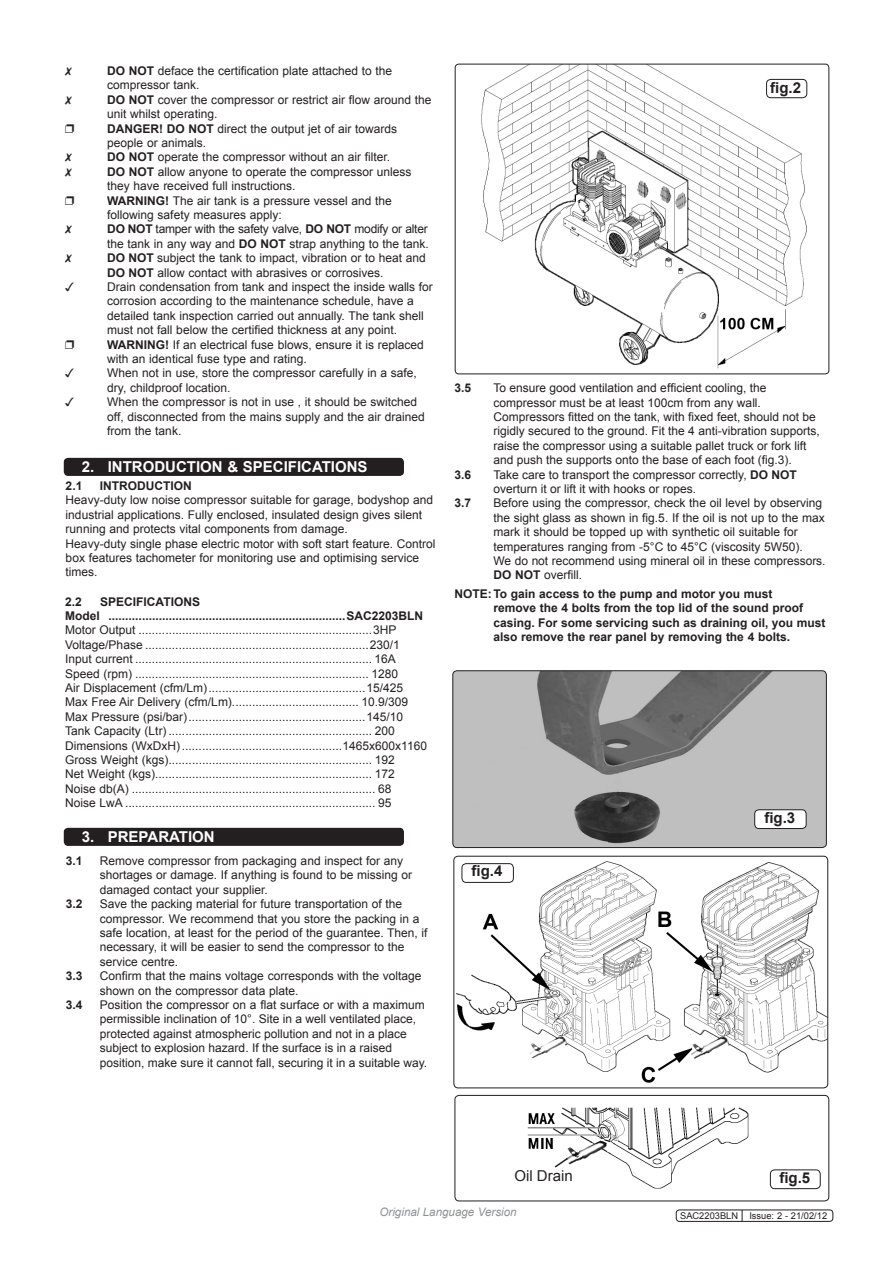
<style>
.page{position:relative;width:893px;height:1263px;background:#fff}
.page>*{position:absolute;margin:0;border:0;box-sizing:border-box;transform-origin:0 0}
.Chapter_Header{font:700 15px "Arial";color:#fff}
.t1{font:700 15px "Arial";color:#231f20}
.t2{font:15px "Arial";color:#231f20}
.t3{font:12px/14.4px "Arial";color:#231f20}
.Text_Header{font:700 12px/14.4px "Arial";color:#231f20}
.t4{font:12px "Monotype Sorts";color:#231f20}
.t5{font:italic 11.7px "Arial";color:#8f9194}
.t6{font:9.3px "Arial";color:#231f20}
.s1{font-weight:700}
</style>
<div class="page">
<div style="left:676px;top:1209px;width:157px;height:13px;border:1px solid #231f20;border-radius:3px"></div>
<div style="left:64px;top:458px;width:340px;height:18px;background:#231f20;border-radius:4px"></div>
<div style="left:64px;top:828px;width:340px;height:18px;background:#231f20;border-radius:4px"></div>
<img style="left:455px;top:64px;width:374px;height:305px">
<div style="left:455px;top:64px;width:374px;height:310px;border:1px solid #231f20;border-radius:4px"></div>
<div style="left:767px;top:79px;width:40px;height:19px;background:#fff;border-radius:4px"></div>
<div style="left:766px;top:79px;width:41px;height:19px;border:1px solid #231f20;border-radius:4px"></div>
<img style="left:454px;top:856px;width:374px;height:232px">
<div style="left:453px;top:856px;width:375px;height:232px;border:1px solid #231f20;border-radius:4px"></div>
<div style="left:462px;top:864px;width:51px;height:18px;background:#fff;border-radius:4px"></div>
<div style="left:462px;top:863px;width:52px;height:20px;border:1px solid #231f20;border-radius:4px"></div>
<img style="left:527px;top:1107px;width:283px;height:83px">
<div style="left:455px;top:1095px;width:374px;height:106px;border:1px solid #231f20;border-radius:4px"></div>
<svg style="left:553px;top:1156px;width:17px;height:13px"></svg>
<div style="left:770px;top:1170px;width:50px;height:18px;background:#fff;border-radius:4px"></div>
<div style="left:770px;top:1169px;width:51px;height:20px;border:1px solid #231f20;border-radius:4px"></div>
<img style="left:454px;top:672px;width:371px;height:174px">
<div style="left:452px;top:670px;width:375px;height:178px;border:1px solid #231f20;border-radius:4px"></div>
<div style="left:755px;top:810px;width:51px;height:18px;background:#fff;border-radius:4px"></div>
<div style="left:754px;top:809px;width:52px;height:20px;border:1px solid #231f20;border-radius:4px"></div>
<p class="t4" style="left:65px;top:65px;width:12px">7</p>
<p class="t3" style="left:107px;top:64px;width:286px"><span class="s1">DO NOT</span> deface the certification plate attached to the compressor tank.</p>
<p class="t4" style="left:65px;top:94px;width:12px">7</p>
<p class="t3" style="left:107px;top:92px;width:326px"><span class="s1">DO NOT</span> cover the compressor or restrict air flow around the unit whilst operating.</p>
<p class="t3" style="left:107px;top:121px;width:291px"><span class="s1">DANGER! DO NOT</span> direct the output jet of air towards people or animals.</p>
<p class="t4" style="left:65px;top:152px;width:12px">7</p>
<p class="t3" style="left:107px;top:150px;width:284px"><span class="s1">DO NOT</span> operate the compressor without an air filter.</p>
<p class="t4" style="left:65px;top:166px;width:12px">7</p>
<p class="t3" style="left:107px;top:164px;width:306px"><span class="s1">DO NOT</span> allow anyone to operate the compressor unless they have received full instructions.</p>
<p class="t3" style="left:107px;top:193px;width:286px"><span class="s1">WARNING!</span> The air tank is a pressure vessel and the following safety measures apply:</p>
<p class="t4" style="left:65px;top:224px;width:12px">7</p>
<p class="t3" style="left:107px;top:222px;width:323px"><span class="s1">DO NOT</span> tamper with the safety valve, <span class="s1">DO NOT</span> modify or alter the tank in any way and <span class="s1">DO NOT</span> strap anything to the tank.</p>
<p class="t4" style="left:65px;top:252px;width:12px">7</p>
<p class="t3" style="left:107px;top:251px;width:320px"><span class="s1">DO NOT</span> subject the tank to impact, vibration or to heat and<br><span class="s1">DO NOT</span> allow contact with abrasives or corrosives.</p>
<p class="t4" style="left:65px;top:281px;width:12px">3</p>
<p class="t3" style="left:107px;top:280px;width:327px">Drain condensation from tank and inspect the inside walls for corrosion according to the maintenance schedule, have a detailed tank inspection carried out annually. The tank shell must not fall below the certified thickness at any point.</p>
<p class="t3" style="left:107px;top:337px;width:318px"><span class="s1">WARNING!</span> If an electrical fuse blows, ensure it is replaced with an identical fuse type and rating.</p>
<p class="t4" style="left:65px;top:368px;width:12px">3</p>
<p class="t3" style="left:107px;top:366px;width:311px">When not in use, store the compressor carefully in a safe, dry, childproof location.</p>
<p class="t4" style="left:65px;top:396px;width:12px">3</p>
<p class="t3" style="left:107px;top:395px;width:319px">When the compressor is not in use , it should be switched off, disconnected from the mains supply and the air drained from the tank.</p>
<p class="Chapter_Header" style="left:82px;top:457px;width:287px">2. INTRODUCTION &amp; SPECIFICATIONS</p>
<p class="Text_Header" style="left:66px;top:479px;width:18px">2.1</p>
<p class="Text_Header" style="left:100px;top:479px;width:93px">INTRODUCTION</p>
<p class="t3" style="left:66px;top:493px;width:369px">Heavy-duty low noise compressor suitable for garage, bodyshop and industrial applications. Fully enclosed, insulated design gives silent running and protects vital components from damage.</p>
<p class="t3" style="left:66px;top:536px;width:371px">Heavy-duty single phase electric motor with soft start feature. Control box features tachometer for monitoring use and optimising service times.</p>
<p class="Text_Header" style="left:65px;top:595px;width:18px">2.2</p>
<p class="Text_Header" style="left:100px;top:595px;width:16px">Specifications</p>
<p class="Text_Header" style="left:65px;top:609px;width:359px">Model .......................................................................SAC2203BLN</p>
<p class="t3" style="left:65px;top:623px;width:333px">Motor Output ......................................................................3HP</p>
<p class="t3" style="left:65px;top:637px;width:336px">Voltage/Phase ...................................................................230/1</p>
<p class="t3" style="left:65px;top:652px;width:332px">Input current ....................................................................... 16A</p>
<p class="t3" style="left:65px;top:666px;width:334px">Speed (rpm) ...................................................................... 1280</p>
<p class="t3" style="left:65px;top:681px;width:339px">Air Displacement (cfm/Lm)...............................................15/425</p>
<p class="t3" style="left:65px;top:695px;width:344px">Max Free Air Delivery (cfm/Lm)...................................... 10.9/309</p>
<p class="t3" style="left:65px;top:709px;width:339px">Max Pressure (psi/bar).....................................................145/10</p>
<p class="t3" style="left:65px;top:724px;width:331px">Tank Capacity (Ltr) ............................................................. 200</p>
<p class="t3" style="left:65px;top:738px;width:363px">Dimensions (WxDxH)................................................1465x600x1160</p>
<p class="t3" style="left:65px;top:753px;width:331px">Gross Weight (kgs)............................................................. 192</p>
<p class="t3" style="left:65px;top:767px;width:331px">Net Weight (kgs)................................................................. 172</p>
<p class="t3" style="left:65px;top:781px;width:328px">Noise db(A) ......................................................................... 68</p>
<p class="t3" style="left:65px;top:796px;width:328px">Noise LwA ........................................................................... 95</p>
<p class="Chapter_Header" style="left:82px;top:826px;width:134px">3. PREPARATION</p>
<p class="t3" style="left:100px;top:854px;width:314px;text-indent:-34px"><span class="s1">3.1</span> Remove compressor from packaging and inspect for any shortages or damage. If anything is found to be missing or damaged contact your supplier.</p>
<p class="t3" style="left:100px;top:897px;width:330px;text-indent:-34px"><span class="s1">3.2</span> Save the packing material for future transportation of the compressor. We recommend that you store the packing in a safe location, at least for the period of the guarantee. Then, if necessary, it will be easier to send the compressor to the service centre.</p>
<p class="t3" style="left:100px;top:969px;width:323px;text-indent:-34px"><span class="s1">3.3</span> Confirm that the mains voltage corresponds with the voltage shown on the compressor data plate.</p>
<p class="Text_Header" style="left:66px;top:998px;width:18px">3.4</p>
<p class="t3" style="left:100px;top:998px;width:326px">Position the compressor on a flat surface or with a maximum</p>
<p class="t3" style="left:100px;top:1012px;width:318px">permissible inclination of 10°. Site in a well ventilated place, protected against atmospheric pollution and not in a place subject to explosion hazard. If the surface is in a raised</p>
<p class="t3" style="left:100px;top:1055px;width:329px">position, make sure it cannot fall, securing it in a suitable way.</p>
<p class="t1" style="left:770px;top:77px;width:32px">fig.2</p>
<p class="Text_Header" style="left:455px;top:381px;width:18px">3.5</p>
<p class="t3" style="left:494px;top:381px;width:274px">To ensure good ventilation and efficient cooling, the</p>
<p class="t3" style="left:494px;top:395px;width:328px">compressor must be at least 100cm from any wall.<br>Compressors fitted on the tank, with fixed feet, should not be rigidly secured to the ground. Fit the 4 anti-vibration supports, raise the compressor using a suitable pallet truck or fork lift and push the supports onto the base of each foot (fig.3).</p>
<p class="t3" style="left:494px;top:467px;width:287px;text-indent:-39px"><span class="s1">3.6</span> Take care to transport the compressor correctly, <span class="s1">do not </span>overturn it or lift it with hooks or ropes.</p>
<p class="Text_Header" style="left:455px;top:496px;width:18px">3.7</p>
<p class="t3" style="left:494px;top:496px;width:333px">Before using the compressor, check the oil level by observing the sight glass as shown in fig.5. If the oil is not up to the max mark it should be topped up with synthetic oil suitable for temperatures ranging from -5°C to 45°C (viscosity 5W50).</p>
<p class="t3" style="left:494px;top:554px;width:334px">We do not recommend using mineral oil in these compressors.<br><span class="s1">Do not</span></p>
<p class="t3" style="left:544px;top:568px;width:40px">overfill.</p>
<p class="Text_Header" style="left:455px;top:587px;width:18px">Note</p>
<p class="Text_Header" style="left:494px;top:587px;width:333px;text-indent:-6px">:To gain access to the pump and motor you must<br>remove the 4 bolts from the top lid of the sound proof casing. For some servicing such as draining oil, you must also remove the rear panel by removing the 4 bolts.</p>
<p class="t1" style="left:472px;top:861px;width:32px">fig.4</p>
<p class="t1" style="left:764px;top:807px;width:32px">fig.3</p>
<p class="t2" style="left:514px;top:1166px;width:60px">Oil Drain</p>
<p class="t1" style="left:779px;top:1167px;width:32px">fig.5</p>
<p class="t5" style="left:379px;top:1204px;width:139px">Original Language Version</p>
<p class="t6" style="left:680px;top:1209px;width:53px">SAC2203BLN</p>
<p class="t6" style="left:749px;top:1209px;width:79px">Issue: 2 - 21/02/12</p>
</div>
